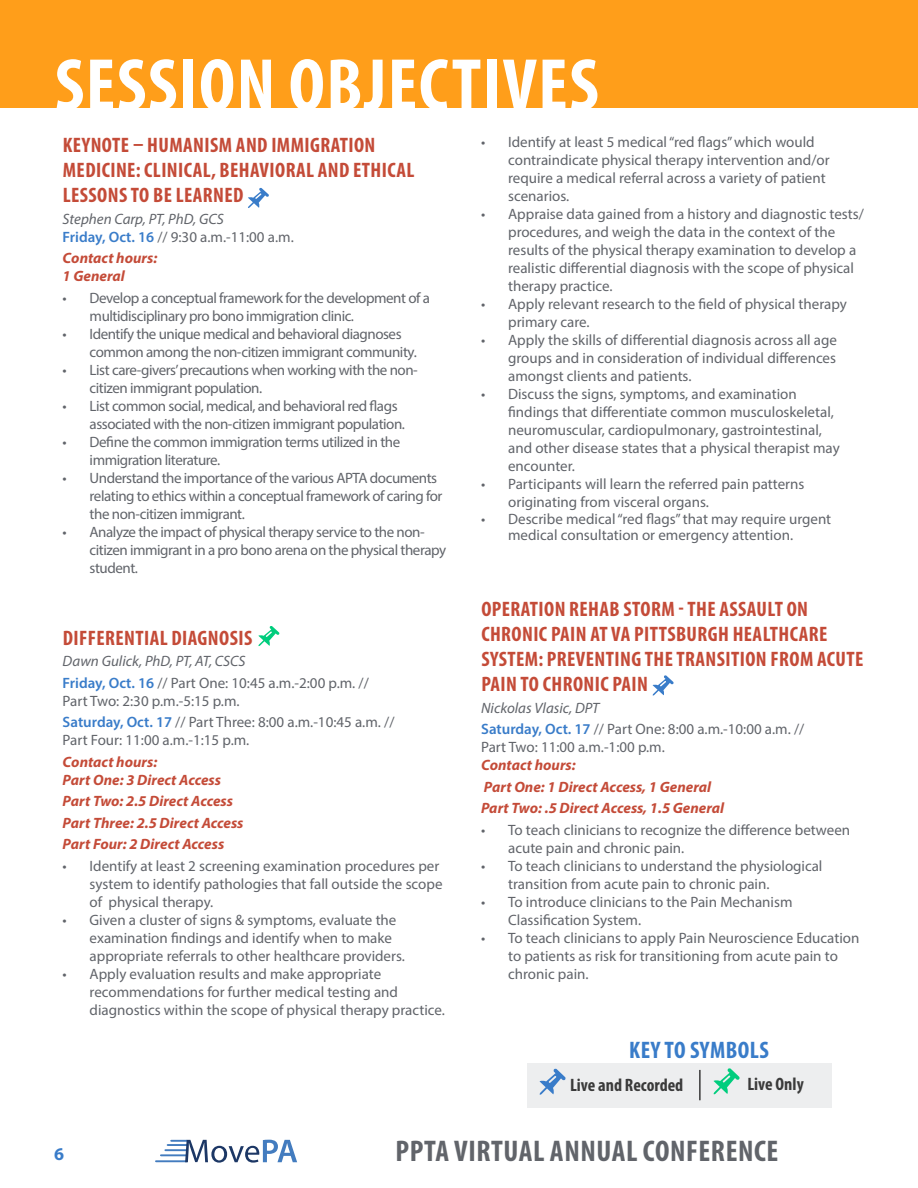
<style>
.page{position:relative;width:918px;height:1188px;background:#fff}
.page>*{position:absolute;margin:0;border:0;box-sizing:border-box;transform-origin:0 0}
.t1{font:700 condensed 75px "Myriad Pro";letter-spacing:.02em;color:#fff}
.t2{font:700 condensed 30px "Myriad Pro";letter-spacing:.02em;color:#61646a}
.t3{font:700 condensed 24px "Myriad Pro";letter-spacing:.02em;color:#397cc9}
.t4{font:700 condensed 21px/25.2px "Myriad Pro";letter-spacing:.02em;color:#c44b38}
.t5{font:700 condensed 18px "Myriad Pro";color:#3a3a3a}
.t6{font:700 18px "Myriad Pro";color:#397cc9}
.t7{font:15px/18px "Myriad Pro";color:#61646a}
.t8{font:15px/18px "Myriad Pro";letter-spacing:-.03em;color:#61646a}
.t9{font:italic 700 15px/21.5px "Myriad Pro";color:#c44b38}
.t10{font:italic 15px/18px "Myriad Pro";color:#61646a}
.s1{font-weight:600;font-style:normal;color:#397cc9}
.s2{font-style:normal}
.s3{font-style:italic}
.s4{font-weight:600;color:#397cc9}
</style>
<div class="page">
<hr style="left:161px;top:1154px;width:25px;height:2px;background:#437cbf">
<hr style="left:156px;top:1160px;width:31px;height:2px;background:#437cbf">
<hr style="left:165px;top:1149px;width:22px;height:2px;background:#437cbf">
<svg style="left:168px;top:1140px;width:129px;height:23px"></svg>
<div style="left:0;top:0;width:918px;height:108px;background:#ff9e1a"></div>
<div style="left:527px;top:1064px;width:305px;height:44px;background:#edeeef"></div>
<hr style="left:699px;top:1070px;width:2px;height:30px;background:#3a3a3a">
<svg style="left:713px;top:1068px;width:27px;height:27px"></svg>
<svg style="left:539px;top:1069px;width:27px;height:26px"></svg>
<svg style="left:248px;top:188px;width:21px;height:20px"></svg>
<svg style="left:652px;top:675px;width:22px;height:21px"></svg>
<svg style="left:258px;top:626px;width:22px;height:20px"></svg>
<h1 class="t1" style="left:55px;top:38px;width:546px">SESSION OBJECTIVES</h1>
<h3 class="t4" style="left:63px;top:132px;width:353px">KEYNOTE – HUMANISM AND IMMIGRATION<br>MEDICINE: CLINICAL, BEHAVIORAL AND ETHICAL<br>LESSONS TO BE LEARNED</h3>
<p class="t10" style="left:63px;top:209px;width:233px">Stephen Carp, PT, PhD, GCS<br><span class="s1">Friday, Oct. 16</span> <span class="s2">// 9:30 a.m.-11:00 a.m.</span></p>
<p class="t9" style="left:63px;top:249px;width:96px;line-height:18px">Contact hours:<br>1 General</p>
<p class="t8" style="left:90px;top:288px;width:342px;text-indent:-27px">• Develop a conceptual framework for the development of a multidisciplinary pro bono immigration clinic.</p>
<p class="t8" style="left:90px;top:324px;width:329px;text-indent:-27px">• Identify the unique medical and behavioral diagnoses common among the non-citizen immigrant community.</p>
<p class="t8" style="left:90px;top:360px;width:330px;text-indent:-27px">• List care-givers’ precautions when working with the non&shy;citizen immigrant population.</p>
<p class="t8" style="left:90px;top:396px;width:317px;text-indent:-27px">• List common social, medical, and behavioral red flags associated with the non-citizen immigrant population.</p>
<p class="t8" style="left:90px;top:432px;width:312px;text-indent:-27px">• Define the common immigration terms utilized in the immigration literature.</p>
<p class="t8" style="left:90px;top:468px;width:354px;text-indent:-27px">• Understand the importance of the various APTA documents relating to ethics within a conceptual framework of caring for the non-citizen immigrant.</p>
<p class="t8" style="left:90px;top:522px;width:358px;text-indent:-27px">• Analyze the impact of physical therapy service to the non&shy;citizen immigrant in a pro bono arena on the physical therapy student.</p>
<p class="t7" style="left:508px;top:133px;width:323px;text-indent:-27px">• Identify at least 5 medical “red flags” which would contraindicate physical therapy intervention and/or require a medical referral across a variety of patient scenarios.</p>
<p class="t7" style="left:508px;top:205px;width:357px;text-indent:-27px">• Appraise data gained from a history and diagnostic tests/ procedures, and weigh the data in the context of the results of the physical therapy examination to develop a realistic differential diagnosis with the scope of physical therapy practice.</p>
<p class="t7" style="left:508px;top:295px;width:340px;text-indent:-27px">• Apply relevant research to the field of physical therapy primary care.</p>
<p class="t7" style="left:508px;top:331px;width:330px;text-align:justify;text-indent:-27px">• Apply the skills of differential diagnosis across all age groups and in consideration of individual differences amongst clients and patients.</p>
<p class="t7" style="left:508px;top:385px;width:333px;text-indent:-27px">• Discuss the signs, symptoms, and examination findings that differentiate common musculoskeletal, neuromuscular, cardiopulmonary, gastrointestinal, and other disease states that a physical therapist may encounter.</p>
<p class="t7" style="left:508px;top:475px;width:298px;text-indent:-27px">• Participants will learn the referred pain patterns originating from visceral organs.</p>
<p class="t7" style="left:508px;top:510px;width:325px;line-height:16.5px;text-indent:-27px">• Describe medical “red flags” that may require urgent medical consultation or emergency attention.</p>
<h3 class="t4" style="left:63px;top:625px;width:191px">DIFFERENTIAL DIAGNOSIS</h3>
<p class="t7" style="left:63px;top:650px;width:308px;line-height:21.5px"><span class="s3">Dawn Gulick, PhD, PT, AT, CSCS<br></span><span class="s4">Friday, Oct. 16</span> // Part One: 10:45 a.m.-2:00 p.m. //</p>
<p class="t7" style="left:63px;top:690px;width:333px;line-height:21.5px">Part Two: 2:30 p.m.-5:15 p.m.<br><span class="s4">Saturday, Oct. 17</span> // Part Three: 8:00 a.m.-10:45 a.m. //</p>
<p class="t7" style="left:63px;top:731px;width:188px">Part Four: 11:00 a.m.-1:15 p.m.</p>
<p class="t9" style="left:63px;top:752px;width:160px;line-height:18px">Contact hours:<br>Part One: 3 Direct Access</p>
<p class="t9" style="left:63px;top:790px;width:182px">Part Two: 2.5 Direct Access<br>Part Three: 2.5 Direct Access<br>Part Four: 2 Direct Access</p>
<p class="t7" style="left:90px;top:856px;width:354px;text-indent:-27px">• Identify at least 2 screening examination procedures per system to identify pathologies that fall outside the scope of physical therapy.</p>
<p class="t7" style="left:90px;top:910px;width:317px;text-indent:-27px">• Given a cluster of signs &amp; symptoms, evaluate the examination findings and identify when to make appropriate referrals to other healthcare providers.</p>
<p class="t7" style="left:90px;top:964px;width:357px;text-indent:-27px">• Apply evaluation results and make appropriate recommendations for further medical testing and diagnostics within the scope of physical therapy practice.</p>
<h3 class="t4" style="left:481px;top:596px;width:384px">OPERATION REHAB STORM - THE ASSAULT ON CHRONIC PAIN AT VA PITTSBURGH HEALTHCARE SYSTEM: PREVENTING THE TRANSITION FROM ACUTE PAIN TO CHRONIC PAIN</h3>
<p class="t7" style="left:481px;top:697px;width:325px;line-height:21.5px"><span class="s3">Nickolas Vlasic, DPT<br></span><span class="s4">Saturday, Oct. 17</span> // Part One: 8:00 a.m.-10:00 a.m. //</p>
<p class="t7" style="left:481px;top:738px;width:185px">Part Two: 11:00 a.m.-1:00 p.m.</p>
<p class="t9" style="left:481px;top:754px;width:245px">Contact hours:<br>Part One: 1 Direct Access, 1 General<br>Part Two: .5 Direct Access, 1.5 General</p>
<p class="t7" style="left:508px;top:821px;width:344px;text-indent:-27px">• To teach clinicians to recognize the difference between acute pain and chronic pain.</p>
<p class="t7" style="left:508px;top:857px;width:316px;text-indent:-27px">• To teach clinicians to understand the physiological transition from acute pain to chronic pain.</p>
<p class="t7" style="left:508px;top:893px;width:286px;text-indent:-27px">• To introduce clinicians to the Pain Mechanism<br>Classification System.</p>
<p class="t7" style="left:508px;top:929px;width:353px;text-indent:-27px">• To teach clinicians to apply Pain Neuroscience Education to patients as risk for transitioning from acute pain to chronic pain.</p>
<h3 class="t3" style="left:629px;top:1035px;width:141px">KEY TO SYMBOLS</h3>
<p class="t5" style="left:570px;top:1074px;width:115px">Live and Recorded</p>
<p class="t5" style="left:747px;top:1073px;width:58px">Live Only</p>
<p class="t6" style="left:54px;top:1143px;width:11px">6</p>
<h2 class="t2" style="left:396px;top:1132px;width:384px">PPTA VIRTUAL ANNUAL CONFERENCE</h2>
</div>
